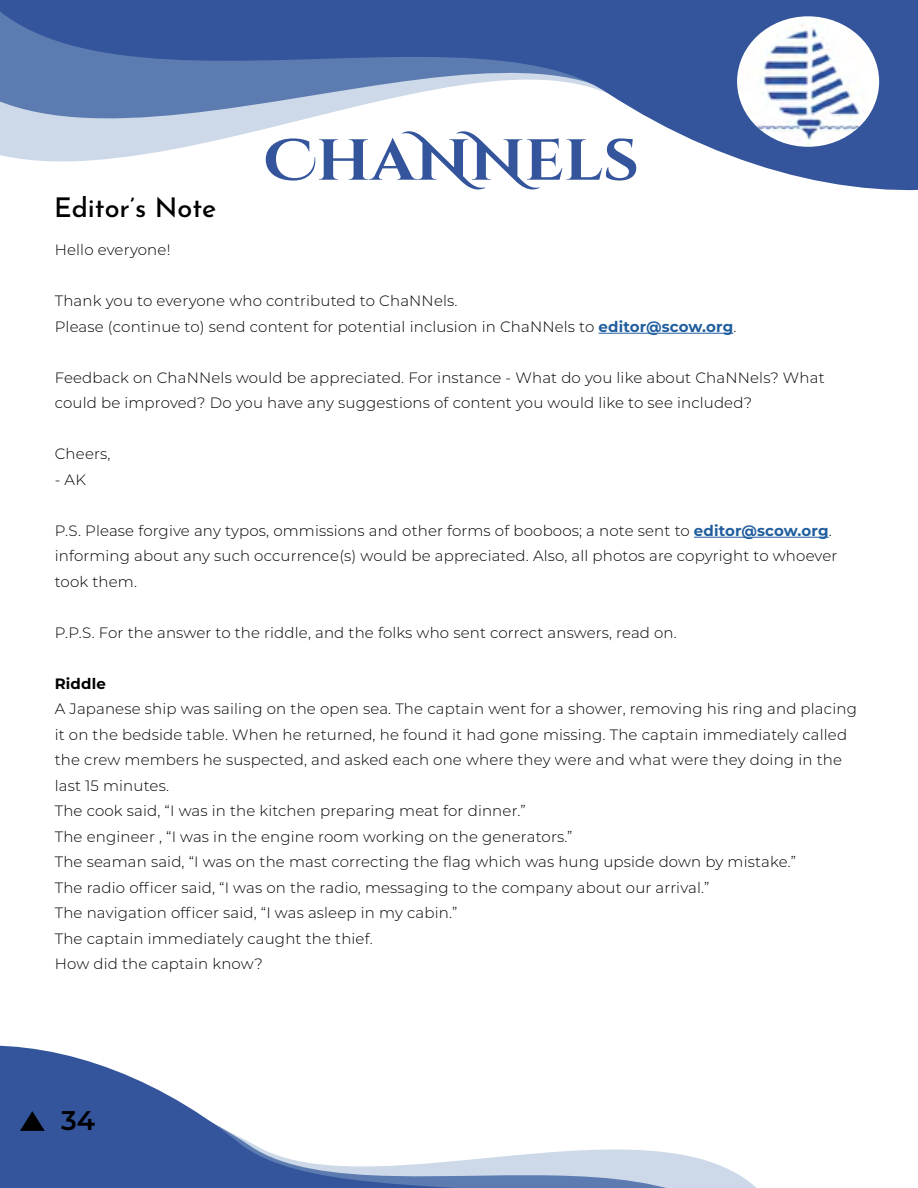
<style>
.page{position:relative;width:918px;height:1188px;background:#fff}
.page>*{position:absolute;margin:0;border:0;box-sizing:border-box;transform-origin:0 0}
.t1{font:700 57.75px "Cinzel Decorative";color:#34559c;scale:1.09 1}
.t2{font:500 27px "Josefin Sans";color:#000}
.t3{font:600 27px "Montserrat";color:#000}
.t4{font:300 15px/25.5px "Montserrat";letter-spacing:.01em;color:#000}
.t5{font:700 15px "Montserrat";letter-spacing:.01em;color:#000}
.s1{font-weight:700;color:#215e9e}
</style>
<div class="page">
<svg style="left:704px;top:1160px;width:53px;height:28px"></svg>
<svg style="left:622px;top:1149px;width:82px;height:39px;background:#cad6e6"></svg>
<svg style="left:0;top:1045px;width:622px;height:143px"></svg>
<svg style="left:0;top:0;width:918px;height:191px"></svg>
<img style="left:737px;top:16px;width:142px;height:131px">
<hr style="left:599px;top:333px;width:134px;height:1px;background:#215e9e">
<hr style="left:694px;top:537px;width:135px;height:1px;background:#215e9e">
<svg style="left:20px;top:1112px;width:24px;height:19px"></svg>
<h1 class="t1" style="left:264px;top:125px;width:345px">ChaNNels</h1>
<h2 class="t2" style="left:54px;top:188px;width:164px">Editor s’ Note</h2>
<p class="t4" style="left:55px;top:237px;width:117px">Hello everyone!</p>
<p class="t4" style="left:55px;top:288px;width:683px">Thank you to everyone who contributed to ChaNNels.<br>Please (continue to) send content for potential inclusion in ChaNNels to <span class="s1">editor@scow.org</span>.</p>
<p class="t4" style="left:55px;top:364px;width:771px">Feedback on ChaNNels would be appreciated. For instance - What do you like about ChaNNels? What could be improved? Do you have any suggestions of content you would like to see included?</p>
<p class="t4" style="left:55px;top:441px;width:57px">Cheers, -AK</p>
<p class="t4" style="left:55px;top:517px;width:784px">P S. . Please forgive any typos, ommissions and other forms of booboos a; note sent to <span class="s1">editor@scow.org</span>. informing about any such occurrence s( ) would be appreciated. Also, all photos are copyright to whoever took them.</p>
<p class="t4" style="left:55px;top:619px;width:624px">P P. S. . For the answer to the riddle, and the folks who sent correct answers, read on.</p>
<p class="t5" style="left:55px;top:673px;width:53px">Riddle</p>
<p class="t4" style="left:55px;top:696px;width:804px">A Japanese ship was sailing on the open sea. The captain went for a shower, removing his ring and placing it on the bedside table. When he returned, he found it had gone missing. The captain immediately called the crew members he suspected, and asked each one where they were and what were they doing in the last 15 minutes.<br>The cook said “, I was in the kitchen preparing meat for dinner “.<br>The engineer “, I was in the engine room working on the generators “.<br>The seaman said “, I was on the mast correcting the flag which was hung upside down by mistake “.<br>The radio officer said “, I was on the radio, messaging to the company about our arrival “.<br>The navigation officer said “, I was asleep in my cabin “.<br>The captain immediately caught the thief.<br>How did the captain know?</p>
<h2 class="t3" style="left:61px;top:1102px;width:36px">34</h2>
</div>
